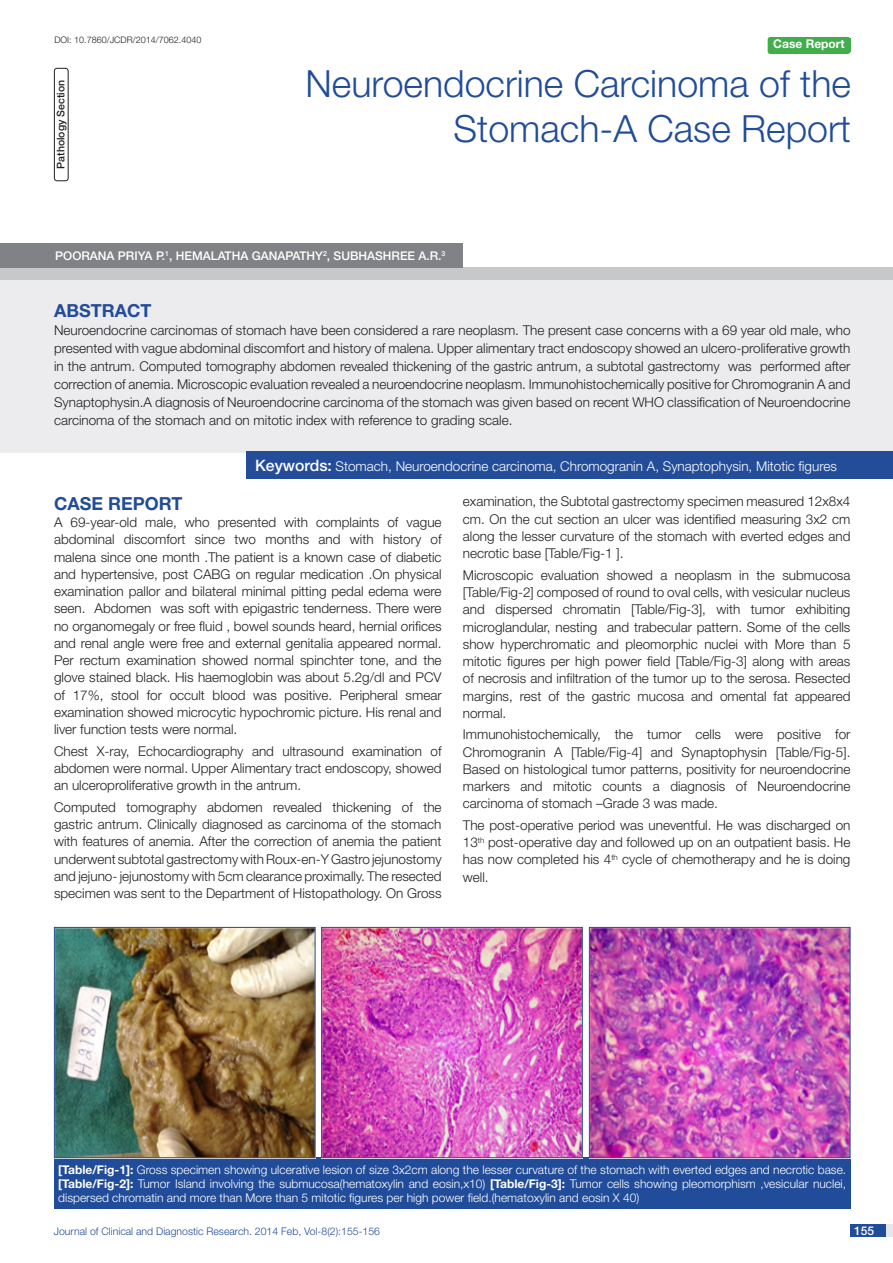
<style>
.page{position:relative;width:893px;height:1263px;background:#fff}
.page>*{position:absolute;margin:0;border:0;box-sizing:border-box;transform-origin:0 0}
.t1{font:300 37.5px/45px "Helvetica Neue";color:#214c99;text-align:right}
.Level_1{font:700 18px "Helvetica Neue";color:#214c99}
.Abstract_head{font:700 18px "Helvetica Neue";color:#214c99}
.Body_text{font:300 13.5px/17.2px "Helvetica Neue";color:#231f20;text-align:justify}
.Abstract_text{font:300 13.5px/18px "Helvetica Neue";color:#231f20;text-align:justify}
.Key_words{font:300 13.5px "Helvetica Neue";color:#fff}
.Table_text{font:300 12px/14.4px "Helvetica Neue";color:#fff;text-align:justify}
.Author{font:500 12px "Helvetica Neue";color:#fff}
.t2{font:700 12px "Helvetica Neue";color:#fff}
.t3{font:300 10.5px "Helvetica Neue";color:#214c99}
.t4{font:500 10.5px "Helvetica Neue";color:#231f20}
.DOI{font:300 9px "Helvetica Neue";color:#231f20}
.s1{color:#244d99}
.s2{font-weight:500;font-size:15.75px}
.s3{font-weight:700}
</style>
<div class="page">
<div style="left:850px;top:1224px;width:43px;height:13px;background:#e6e7e9"></div>
<div style="left:850px;top:1224px;width:35px;height:13px;background:#214c99"></div>
<div style="left:768px;top:37px;width:82px;height:17px;background:#40ae49;border-radius:3px"></div>
<div style="left:767px;top:39px;width:83px;height:13px;background:#40ae49"></div>
<div style="left:0;top:278px;width:893px;height:175px;background:#ececee"></div>
<div style="left:0;top:268px;width:893px;height:12px;background:#c7c8ca"></div>
<div style="left:247px;top:451px;width:646px;height:28px;background:#244d99"></div>
<div style="left:0;top:243px;width:463px;height:25px;background:#808285"></div>
<div style="left:54px;top:68px;width:15px;height:113px;border:1px solid #231f20;border-radius:3px"></div>
<div style="left:54px;top:1158px;width:796px;height:51px;background:#214c99"></div>
<img style="left:56px;top:929px;width:257px;height:227px">
<div style="left:54px;top:927px;width:261px;height:231px;border:1px solid #214c99"></div>
<img style="left:323px;top:929px;width:258px;height:227px">
<div style="left:321px;top:927px;width:262px;height:231px;border:1px solid #214c99"></div>
<img style="left:591px;top:929px;width:257px;height:227px">
<div style="left:589px;top:927px;width:261px;height:231px;border:1px solid #214c99"></div>
<p class="DOI" style="left:54px;top:35px;width:148px">DOI: 10.7860/JCDR/2014/7062.4040</p>
<p class="t2" style="left:773px;top:37px;width:73px">Case Report</p>
<p class="t1" style="left:306px;top:60px;width:547px">Neuroendocrine Carcinoma of the<br>Stomach-A Case Report</p>
<p class="t4" style="left:54px;top:169px;width:90px;rotate:-90deg">PATHOLOGY SECTION</p>
<p class="Author" style="left:55px;top:249px;width:392px">POORANA PRIYA P.<sup>1</sup>, HEMALATHA GANAPATHY<sup>2</sup>, SUBHASH REE A.R.<sup>3</sup></p>
<p class="Abstract_head" style="left:54px;top:300px;width:98px">ABST<span class="s1">RAC</span>T</p>
<p class="Abstract_text" style="left:54px;top:321px;width:798px">Neuroendocrine carcinomas of stomach have been considered a rare neoplasm. The present case concerns with a 69 year old male, who presented with vague abdominal discomfort and history of malena. Upper alimentary tract endoscopy showed an ulcero-proliferative growth in the antrum. Computed tomography abdomen revealed thickening of the gastric antrum, a subtotal gastrectomy was performed after correction of anemia. Microscopic evaluation revealed a neuroendocrine neoplasm. Immunohistochemically positive for Chromogranin A and Synaptophysin.A diagnosis of Neuroendocrine carcinoma of the stomach was given based on recent WHO classification of Neuroendocrine carcinoma of the stomach and on mitotic index with reference to grading scale.</p>
<p class="Key_words" style="left:255px;top:458px;width:583px"><span class="s2">KEYWORDS:</span> Stomach, Neuroendocrine carcinoma, Chromogranin A, Synaptophysin, Mitotic figures</p>
<p class="Level_1" style="left:54px;top:492px;width:130px">Case report</p>
<p class="Body_text" style="left:54px;top:513px;width:389px">A 69-year-old male, who presented with complaints of vague abdominal discomfort since two months and with history of malena since one month .The patient is a known case of diabetic and hypertensive, post CABG on regular medication .On physical examination pallor and bilateral minimal pitting pedal edema were seen. Abdomen was soft with epigastric tenderness. There were no organomegaly or free fluid , bowel sounds heard, hernial orifices and renal angle were free and external genitalia appeared normal.<br>Per rectum examination showed normal spinchter tone, and the glove stained black. His haemoglobin was about 5.2g/dl and PCV of 17%, stool for occult blood was positive. Peripheral smear examination showed microcytic hypochromic picture. His renal and liver function tests were normal.</p>
<p class="Body_text" style="left:54px;top:742px;width:389px">Chest X-ray, Echocardiography and ultrasound examination of abdomen were normal. Upper Alimentary tract endoscopy, showed an ulceroproliferative growth in the antrum.</p>
<p class="Body_text" style="left:54px;top:798px;width:389px">Computed tomography abdomen revealed thickening of the gastric antrum. Clinically diagnosed as carcinoma of the stomach with features of anemia. After the correction of anemia the patient underwent subtotal gastrectomy with Roux-en-Y Gastro jejunostomy and jejuno- jejunostomy with 5cm clearance proximally. The resected specimen was sent to the Department of Histopathology. On Gross</p>
<p class="Body_text" style="left:463px;top:493px;width:389px">examination, the Subtotal gastrectomy specimen measured 12x8x4 cm. On the cut section an ulcer was identified measuring 3x2 cm along the lesser curvature of the stomach with everted edges and necrotic base [Table/Fig-1 ].</p>
<p class="Body_text" style="left:463px;top:566px;width:389px">Microscopic evaluation showed a neoplasm in the submucosa [Table/Fig-2] composed of round to oval cells, with vesicular nucleus and dispersed chromatin [Table/Fig-3], with tumor exhibiting microglandular, nesting and trabecular pattern. Some of the cells show hyperchromatic and pleomorphic nuclei with More than 5 mitotic figures per high power field [Table/Fig-3] along with areas of necrosis and infiltration of the tumor up to the serosa. Resected margins, rest of the gastric mucosa and omental fat appeared normal.</p>
<p class="Body_text" style="left:463px;top:725px;width:389px">Immunohistochemically, the tumor cells were positive for Chromogranin A [Table/Fig-4] and Synaptophysin [Table/Fig-5].<br>Based on histological tumor patterns, positivity for neuroendocrine markers and mitotic counts a diagnosis of Neuroendocrine carcinoma of stomach –Grade 3 was made.</p>
<p class="Body_text" style="left:463px;top:816px;width:389px">The post-operative period was uneventful. He was discharged on 13<sup>th</sup> post-operative day and followed up on an outpatient basis. He has now completed his 4<sup>th</sup> cycle of chemotherapy and he is doing well.</p>
<p class="Table_text" style="left:58px;top:1162px;width:789px"><span class="s3">[Table/Fig-1]:</span> Gross specimen showing ulcerative lesion of size 3x2cm along the lesser curvature of the stomach with everted edges and necrotic base. <span class="s3">[Table/Fig-2]:</span> Tumor Island involving the submucosa(hematoxylin and eosin,x10) <span class="s3">[Table/Fig-3]:</span> Tumor cells showing pleomorphism ,vesicular nuclei, dispersed chromatin and more than More than 5 mitotic figures per high power field.(hematoxylin and eosin X 40)</p>
<p class="t3" style="left:54px;top:1225px;width:328px">Journal of Clinical and Diagnostic Research. 2014 Feb, Vol-8(2):155-156</p>
<p class="Author" style="left:854px;top:1223px;width:22px">155</p>
</div>
